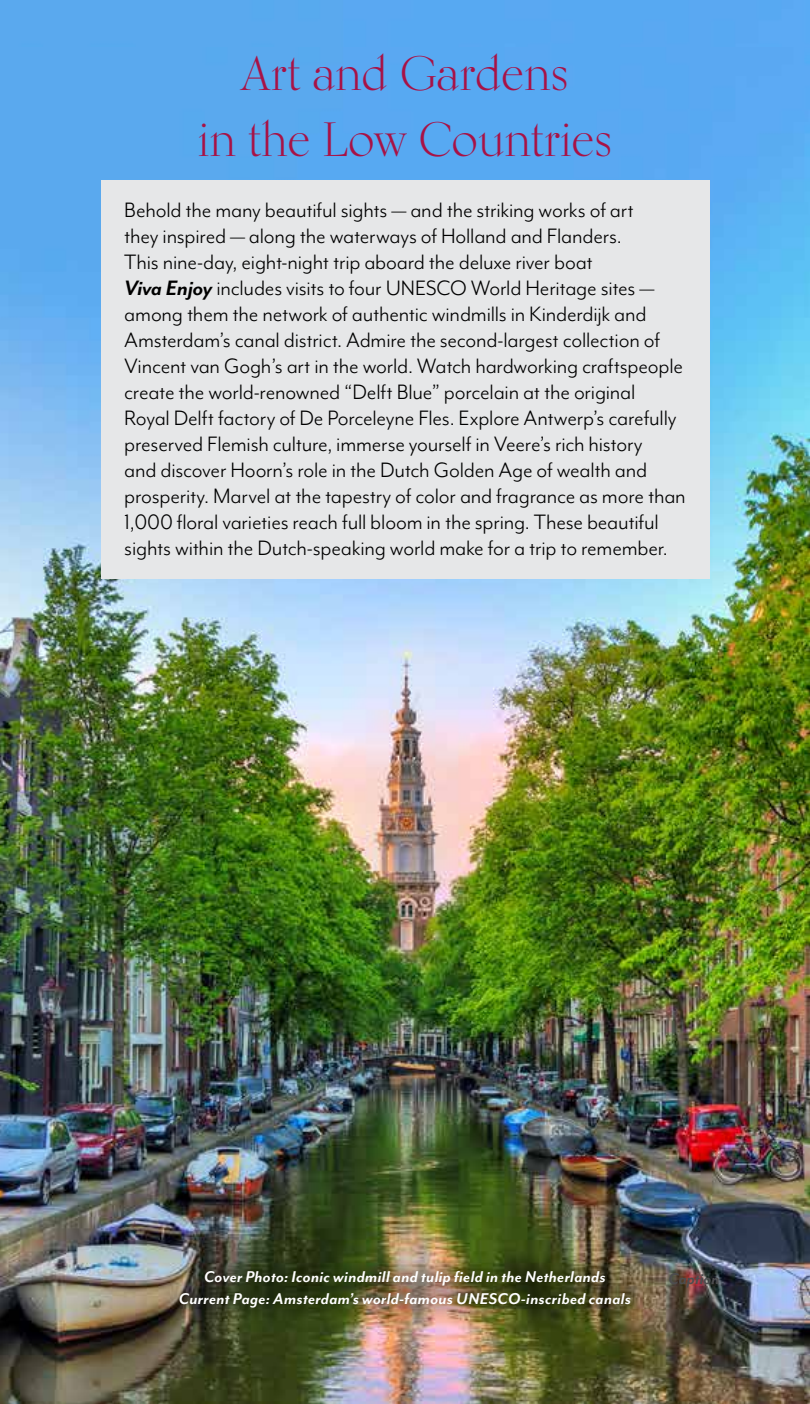
<style>
.page{position:relative;width:810px;height:1404px;background:#fff}
.page>*{position:absolute;margin:0;border:0;box-sizing:border-box;transform-origin:0 0}
.t1{font:48px/66px "Kumlien Pro";letter-spacing:-.015em;color:#a81246;text-align:center}
.t2{font:24px/26px "Mr Eaves Mod OT";letter-spacing:-.01em;color:#000}
.t3{font:italic 700 18px/22px "Mr Eaves Mod OT";letter-spacing:.01em;color:#fff;text-align:center}
.t4{font:italic 700 18px "Mr Eaves Mod OT";letter-spacing:-.005em;color:#4d4d4f}
.s1{font-weight:700;font-style:italic}
</style>
<div class="page">
<img style="left:0;top:47px;width:810px;height:1357px">
<div style="left:0;top:0;width:810px;height:47px;background:#5aa9f2"></div>
<div style="left:161px;top:1252px;width:488px;height:74px;background:#000;opacity:.66"></div>
<div style="left:102px;top:180px;width:608px;height:399px;background:#e6e7e8"></div>
<h1 class="t1" style="left:198px;top:40px;width:416px">Art and Gardens<br>in the Low Countries</h1>
<p class="t2" style="left:124px;top:197px;width:563px">Behold the many beautiful sights — and the striking works of art<br>they inspired — along the waterways of Holland and Flanders.<br>This nine-day, eight-night trip aboard the deluxe river boat<br><span class="s1">Viva Enjoy</span> includes visits to four UNESCO World Heritage sites — among them the network of authentic windmills in Kinderdijk and Amsterdam’s canal district. Admire the second-largest collection of Vincent van Gogh’s art in the world. Watch hardworking craftspeople create the world‑renowned “Delft Blue” porcelain at the original Royal Delft factory of De Porceleyne Fles. Explore Antwerp’s carefully preserved Flemish culture, immerse yourself in Veere’s rich history<br>and discover Hoorn’s role in the Dutch Golden Age of wealth and prosperity. Marvel at the tapestry of color and fragrance as more than 1,000 floral varieties reach full bloom in the spring. These beautiful sights within the Dutch‑speaking world make for a trip to remember.</p>
<p class="t3" style="left:179px;top:1266px;width:454px">Cover Photo: Iconic windmill and tulip field in the Netherlands<br>Current Page: Amsterdam’s world-famous UNESCO-inscribed canals</p>
<p class="t4" style="left:669px;top:1269px;width:53px">Caption</p>
</div>
